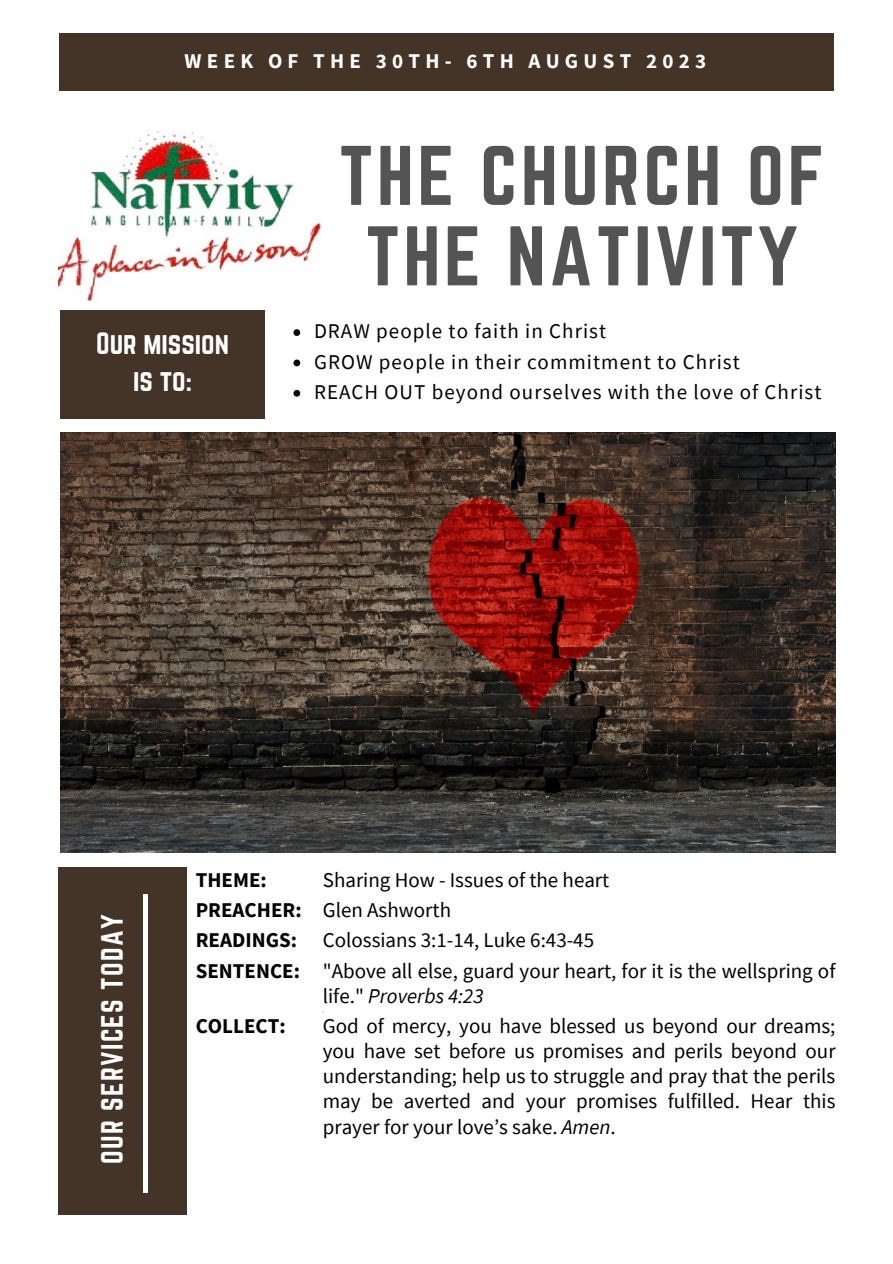
<style>
.page{position:relative;width:893px;height:1264px;background:#fff}
.page>*{position:absolute;margin:0;border:0;box-sizing:border-box;transform-origin:0 0}
.t1{font:73.8px "Norwester";letter-spacing:.05em;color:#545454}
.t2{font:27px "Norwester";letter-spacing:.05em;color:#fff}
.t3{font:27px/37px "Norwester";color:#fff;text-align:center}
.t4{font:21px/25px "Source Sans Pro";color:#000}
.t5{font:21px "Source Sans Pro";letter-spacing:.05em;color:#000}
.t6{font:700 21px "Source Sans Pro";color:#000}
.t7{font:700 21px "Source Sans Pro";letter-spacing:.25em;color:#fff}
.t8{font:4.5px "Source Sans Pro";color:#000}
.s1{font-style:italic}
</style>
<div class="page">
<div style="left:59px;top:34px;width:774px;height:57px;background:#443428"></div>
<div style="left:59px;top:867px;width:127px;height:347px;background:#443428"></div>
<div style="left:143px;top:894px;width:5px;height:298px;background:#fff"></div>
<img style="left:59px;top:131px;width:262px;height:169px">
<img style="left:61px;top:433px;width:774px;height:419px">
<div style="left:61px;top:310px;width:203px;height:108px;background:#443428"></div>
<svg style="left:293px;top:329px;width:7px;height:7px"></svg>
<svg style="left:293px;top:359px;width:7px;height:7px"></svg>
<svg style="left:293px;top:390px;width:7px;height:6px"></svg>
<p class="t7" style="left:185px;top:48px;width:523px">WEEK OF THE 30TH- 6TH AUGUST 2023</p>
<p class="t3" style="left:96px;top:325px;width:134px">Our mission is to:</p>
<p class="t1" style="left:339px;top:131px;width:487px">THE CHURCH OF</p>
<p class="t1" style="left:366px;top:211px;width:434px">THE NATIVITY</p>
<p class="t5" style="left:314px;top:317px;width:294px">DRAW people to faith in Christ</p>
<p class="t5" style="left:314px;top:348px;width:427px">GROW people in their commitment to Christ</p>
<p class="t5" style="left:314px;top:378px;width:509px">REACH OUT beyond ourselves with the love of Christ</p>
<p class="t2" style="left:96px;top:1163px;width:251px;rotate:-90deg">OUR SERVICES TODAY</p>
<p class="t6" style="left:196px;top:865px;width:73px">THEME:</p>
<p class="t6" style="left:196px;top:896px;width:107px">PREACHER:</p>
<p class="t6" style="left:196px;top:926px;width:103px">READINGS:</p>
<p class="t6" style="left:196px;top:957px;width:106px">SENTENCE:</p>
<p class="t6" style="left:196px;top:1012px;width:91px">COLLECT:</p>
<p class="t4" style="left:323px;top:866px;width:288px">Sharing How - Issues of the heart</p>
<p class="t4" style="left:323px;top:896px;width:130px">Glen Ashworth</p>
<p class="t4" style="left:323px;top:927px;width:273px">Colossians 3:1-14, Luke 6:43-45</p>
<p class="t4" style="left:323px;top:957px;width:514px">"Above all else, guard your heart, for it is the wellspring of life." <span class="s1">Proverbs 4:23</span></p>
<p class="t8" style="left:323px;top:1007px;width:3px">,</p>
<p class="t4" style="left:323px;top:1013px;width:514px;text-align:justify">God of mercy, you have blessed us beyond our dreams; you have set before us promises and perils beyond our understanding; help us to struggle and pray that the perils may be averted and your promises fulfilled. Hear this prayer for your love’s sake. <span class="s1">Amen</span>.</p>
</div>
